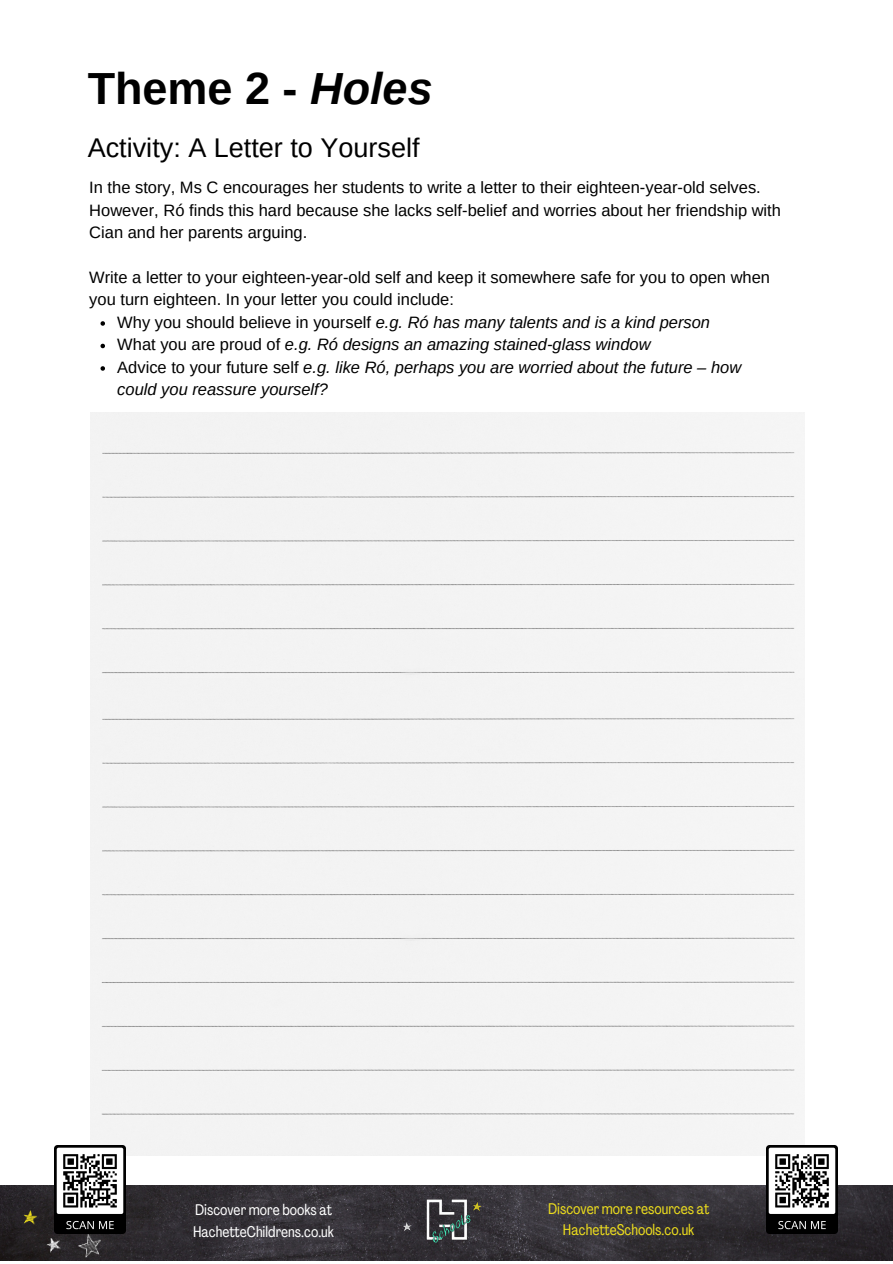
<style>
.page{position:relative;width:893px;height:1264px;background:#fff}
.page>*{position:absolute;margin:0;border:0;box-sizing:border-box;transform-origin:0 0}
.t1{font:700 45px "Arimo";color:#000}
.t2{font:27px "Arimo";color:#000}
.t3{font:16.5px/22.5px "Arimo";color:#000}
.t4{font:italic 16.5px/22.5px "Arimo";color:#000}
.t5{font:15.3px/20.7px "Agrandir Tight";color:#ecdc1d;text-align:center}
.t6{font:15.3px/21.3px "Agrandir Tight";color:#fff}
.s1{font-style:italic}
.s2{font-style:normal}
</style>
<div class="page">
<img style="left:0;top:1185px;width:892px;height:75px">
<img style="left:25px;top:1230px;width:79px;height:31px">
<img style="left:16px;top:1195px;width:31px;height:37px">
<img style="left:401px;top:1185px;width:90px;height:76px">
<svg style="left:100px;top:321px;width:5px;height:5px"></svg>
<svg style="left:100px;top:344px;width:5px;height:4px"></svg>
<svg style="left:100px;top:366px;width:5px;height:5px"></svg>
<div style="left:90px;top:412px;width:714px;height:266px;background:#f3f3f3"></div>
<div style="left:90px;top:678px;width:714px;height:477px;background:#f3f3f3"></div>
<img style="left:766px;top:1145px;width:71px;height:87px">
<img style="left:55px;top:1145px;width:71px;height:87px">
<h1 class="t1" style="left:88px;top:63px;width:346px">Theme 2 - <span class="s1">Holes</span></h1>
<h2 class="t2" style="left:88px;top:133px;width:333px">Activity: A Letter to Yourself</h2>
<p class="t3" style="left:89px;top:176px;width:693px">In the story, Ms C encourages her students to write a letter to their eighteen-year-old selves.<br>However, Ró finds this hard because she lacks self-belief and worries about her friendship with<br>Cian and her parents arguing.</p>
<p class="t3" style="left:89px;top:266px;width:682px">Write a letter to your eighteen-year-old self and keep it somewhere safe for you to open when you turn eighteen. In your letter you could include:</p>
<p class="t4" style="left:117px;top:311px;width:625px"><span class="s2">Why you should believe in yourself</span> e.g. Ró has many talents and is a kind person <span class="s2">What you are proud of</span> e.g. Ró designs an amazing stained-glass window<br><span class="s2">Advice to your future self</span> e.g. like Ró, perhaps you are worried about the future – how could you reassure yourself?</p>
<p class="t6" style="left:193px;top:1200px;width:142px">Discover more books at<br>HachetteChildrens.co.uk</p>
<p class="t5" style="left:548px;top:1199px;width:163px">Discover more resources at<br>HachetteSchools.co.uk</p>
</div>
